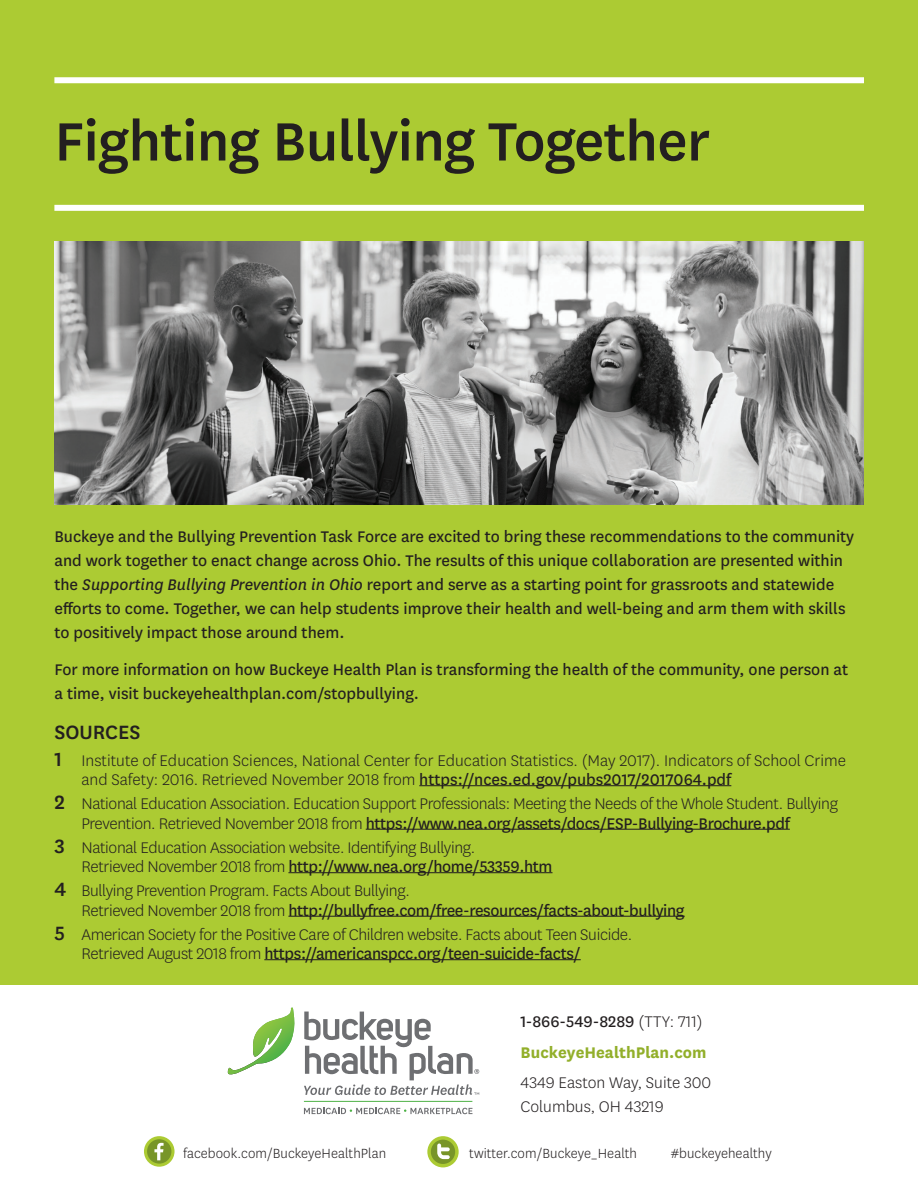
<style>
.page{position:relative;width:918px;height:1188px;background:#fff}
.page>*{position:absolute;margin:0;border:0;box-sizing:border-box;transform-origin:0 0}
.t1{font:500 63px "Centene Sans";letter-spacing:-.01em;color:#231f20}
.t2{font:500 22.5px "Centene Sans";color:#231f20}
.t3{font:300 18px/19.5px "Centene Sans";letter-spacing:-.02em;color:#231f20}
.t4{font:18px/24px "Centene Sans";color:#231f20}
.t5{font:300 18px/19.5px "Centene Sans";color:#231f20}
.t6{font:700 18px "Centene Sans";color:#92af2a}
.t7{font:300 15.45px "Centene Sans";letter-spacing:.005em;color:#231f20}
.s1{font-style:italic}
.s2{font-weight:500;font-size:22.5px}
.s3{font-weight:400}
.s4{font-weight:300}
</style>
<div class="page">
<div style="left:0;top:0;width:918px;height:984px;background:#accb33"></div>
<div style="left:54px;top:77px;width:810px;height:6px;background:#fff"></div>
<div style="left:54px;top:205px;width:810px;height:6px;background:#fff"></div>
<img style="left:54px;top:241px;width:810px;height:264px">
<hr style="left:419px;top:785px;width:312px;height:1px;background:#231f20">
<hr style="left:366px;top:829px;width:424px;height:1px;background:#231f20">
<hr style="left:288px;top:872px;width:265px;height:1px;background:#231f20">
<hr style="left:288px;top:916px;width:397px;height:1px;background:#231f20">
<hr style="left:264px;top:959px;width:317px;height:1px;background:#231f20">
<hr style="left:304px;top:1101px;width:168px;height:1px;background:#4eb247">
<svg style="left:304px;top:1108px;width:168px;height:6px"></svg>
<svg style="left:227px;top:1008px;width:68px;height:67px"></svg>
<svg style="left:304px;top:1012px;width:175px;height:83px"></svg>
<svg style="left:144px;top:1136px;width:31px;height:31px"></svg>
<div style="left:147px;top:1139px;width:24px;height:25px;background:#789528;border-radius:50%"></div>
<svg style="left:154px;top:1143px;width:10px;height:17px"></svg>
<svg style="left:427px;top:1136px;width:32px;height:31px"></svg>
<div style="left:431px;top:1140px;width:24px;height:24px;background:#789528;border-radius:50%"></div>
<svg style="left:437px;top:1144px;width:13px;height:15px"></svg>
<h2 class="t1" style="left:54px;top:98px;width:657px">Fighting Bullying Together</h2>
<p class="t4" style="left:54px;top:523px;width:801px">Buckeye and the Bullying Prevention Task Force are excited to bring these recommendations to the community and work together to enact change across Ohio. The results of this unique collaboration are presented within the <span class="s1">Supporting Bullying Prevention in Ohio</span> report and serve as a starting point for grassroots and statewide efforts to come. Together, we can help students improve their health and well-being and arm them with skills to positively impact those around them.</p>
<p class="t4" style="left:54px;top:657px;width:795px">For more information on how Buckeye Health Plan is transforming the health of the community, one person at a time, visit buckeyehealthplan.com/stopbullying.</p>
<h3 class="t2" style="left:54px;top:717px;width:88px">SOURCES</h3>
<p class="t5" style="left:81px;top:750px;width:766px;text-indent:-27px"><span class="s2">1</span> Institute of Education Sciences, National Center for Education Statistics. (May 2017). Indicators of School Crime and Safety: 2016. Retrieved November 2018 from <span class="s3">https://nces.ed.gov/pubs2017/2017064.pdf</span></p>
<p class="t3" style="left:81px;top:793px;width:758px;text-indent:-27px"><span class="s2">2</span> National Education Association. Education Support Professionals: Meeting the Needs of the Whole Student. Bullying<br>Prevention. Retrieved November 2018 from <span class="s3">https://www.nea.org/assets/docs/ESP-Bullying-Brochure.pdf</span></p>
<p class="t3" style="left:81px;top:837px;width:473px;text-indent:-27px"><span class="s2">3</span> National Education Association website. Identifying Bullying.<br>Retrieved November 2018 from <span class="s3">http://www.nea.org/home/53359.htm</span></p>
<p class="t3" style="left:81px;top:880px;width:605px;text-indent:-27px"><span class="s2">4</span> Bullying Prevention Program. Facts About Bullying.<br>Retrieved November 2018 from <span class="s3">http://bullyfree.com/free-resources/facts-about-bullying</span></p>
<p class="t3" style="left:81px;top:924px;width:552px;text-indent:-27px"><span class="s2">5</span> American Society for the Positive Care of Children website. Facts about Teen Suicide.<br>Retrieved August 2018 from <span class="s3">https://americanspcc.org/teen-suicide-facts/</span></p>
<p class="t4" style="left:521px;top:1009px;width:184px">1-866-549-8289 <span class="s4">(TTY: 711)</span></p>
<p class="t6" style="left:521px;top:1039px;width:187px">BuckeyeHealthPlan.com</p>
<p class="t5" style="left:521px;top:1070px;width:192px;line-height:24px">4349 Easton Way, Suite 300<br>Columbus, OH 43219</p>
<p class="t7" style="left:183px;top:1144px;width:205px">facebook.com/BuckeyeHealthPlan</p>
<p class="t7" style="left:469px;top:1144px;width:169px">twitter.com/Buckeye_Health</p>
<p class="t7" style="left:671px;top:1144px;width:103px">#buckeyehealthy</p>
</div>
